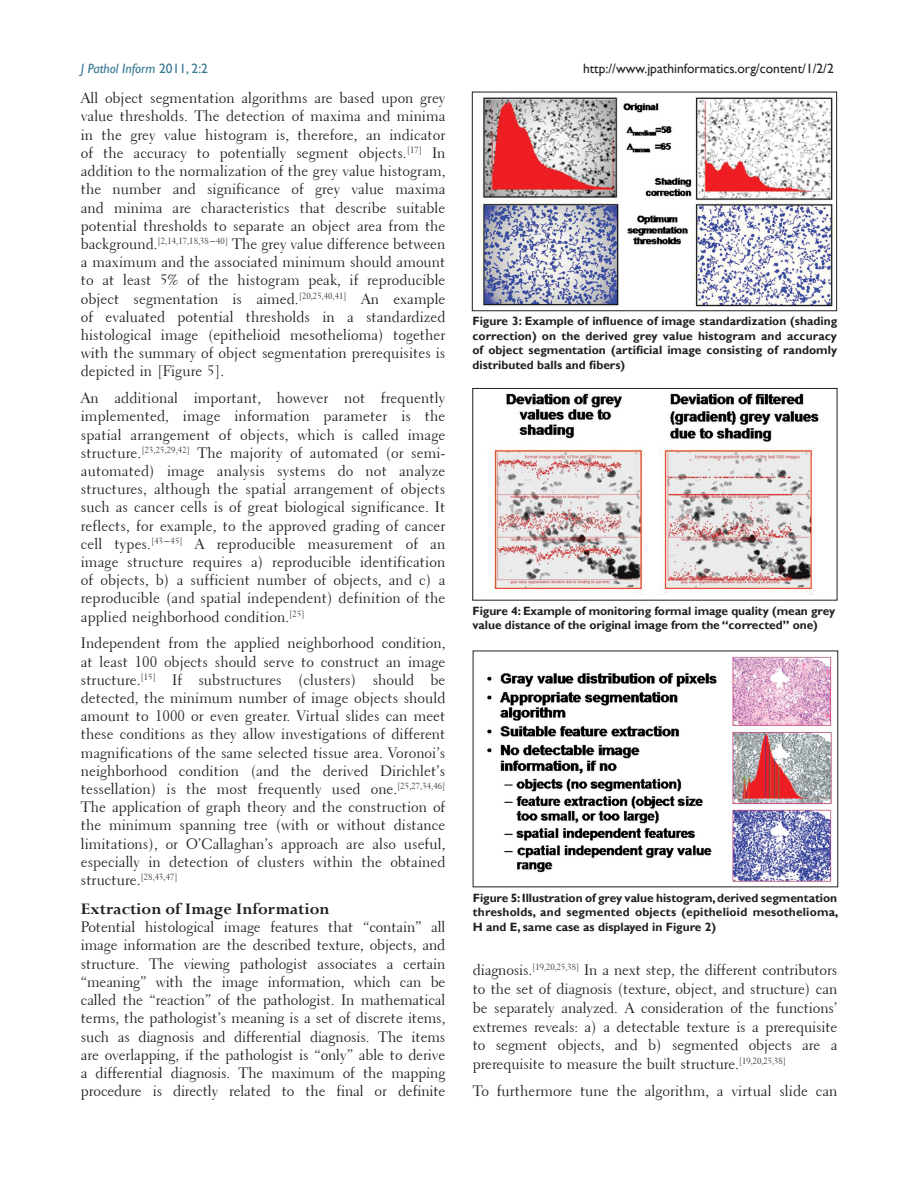
<style>
.page{position:relative;width:918px;height:1188px;background:#fff}
.page>*{position:absolute;margin:0;border:0;box-sizing:border-box;transform-origin:0 0}
.t1{font:700 18px "Perpetua";color:#231f20}
.TX{font:15px/18.1px "Transitional 521 BT Roman A";color:#231f20;text-align:justify}
.t2{font:13.5px "Gill Sans";color:#231f20}
.t3{font:italic 13.5px "Gill Sans";color:#33778f}
.FGC{font:700 12px/14.4px "Gill Sans";letter-spacing:-.005em;color:#231f20;text-align:justify}
.s1{font-style:normal}
</style>
<div class="page">
<img style="left:480px;top:97px;width:355px;height:210px">
<div style="left:472px;top:92px;width:365px;height:219px;border:1px solid #231f20"></div>
<img style="left:491px;top:393px;width:328px;height:202px">
<div style="left:473px;top:388px;width:364px;height:212px;border:1px solid #231f20"></div>
<img style="left:487px;top:656px;width:345px;height:226px">
<p class="t3" style="left:81px;top:61px;width:129px">J Pathol Inform <span class="s1">2011, 2:2</span></p>
<p class="t2" style="left:583px;top:61px;width:252px">http://www.jpathinformatics.org/content/1/2/2</p>
<p class="TX" style="left:81px;top:89px;width:366px">All object segmentation algorithms are based upon grey value thresholds. The detection of maxima and minima in the grey value histogram is, therefore, an indicator of the accuracy to potentially segment objects.<sup>[17]</sup> In addition to the normalization of the grey value histogram, the number and significance of grey value maxima and minima are characteristics that describe suitable potential thresholds to separate an object area from the background.<sup>[2,14,17,18,38−40]</sup> The grey value difference between a maximum and the associated minimum should amount to at least 5% of the histogram peak, if reproducible object segmentation is aimed.<sup>[20,25,40,41]</sup> An example of evaluated potential thresholds in a standardized histological image (epithelioid mesothelioma) together with the summary of object segmentation prerequisites is depicted in [Figure 5].</p>
<p class="TX" style="left:81px;top:389px;width:366px">An additional important, however not frequently implemented, image information parameter is the spatial arrangement of objects, which is called image structure.<sup>[23,25,29,42]</sup> The majority of automated (or semi&shy;automated) image analysis systems do not analyze structures, although the spatial arrangement of objects such as cancer cells is of great biological significance. It reflects, for example, to the approved grading of cancer cell types.<sup>[43−45]</sup> A reproducible measurement of an image structure requires a) reproducible identification of objects, b) a sufficient number of objects, and c) a reproducible (and spatial independent) definition of the applied neighborhood condition.<sup>[25]</sup></p>
<p class="TX" style="left:81px;top:634px;width:366px">Independent from the applied neighborhood condition, at least 100 objects should serve to construct an image structure.<sup>[15]</sup> If substructures (clusters) should be detected, the minimum number of image objects should amount to 1000 or even greater. Virtual slides can meet these conditions as they allow investigations of different magnifications of the same selected tissue area. Voronoi’s neighborhood condition (and the derived Dirichlet’s tessellation) is the most frequently used one.<sup>[25,27,34,46] </sup>The application of graph theory and the construction of the minimum spanning tree (with or without distance limitations), or O’Callaghan’s approach are also useful, especially in detection of clusters within the obtained structure.<sup>[28,43,47]</sup></p>
<h2 class="t1" style="left:81px;top:898px;width:250px">Extraction of Image Information</h2>
<p class="TX" style="left:81px;top:918px;width:366px">Potential histological image features that “contain” all image information are the described texture, objects, and structure. The viewing pathologist associates a certain “meaning” with the image information, which can be called the “reaction” of the pathologist. In mathematical terms, the pathologist’s meaning is a set of discrete items, such as diagnosis and differential diagnosis. The items are overlapping, if the pathologist is “only” able to derive a differential diagnosis. The maximum of the mapping procedure is directly related to the final or definite</p>
<p class="FGC" style="left:472px;top:315px;width:366px">Figure 3: Example of influence of image standardization (shading correction) on the derived grey value histogram and accuracy of object segmentation (artificial image consisting of randomly distributed balls and fibers)</p>
<p class="FGC" style="left:473px;top:604px;width:364px">Figure 4: Example of monitoring formal image quality (mean grey value distance of the original image from the “corrected” one)</p>
<p class="FGC" style="left:473px;top:891px;width:367px">Figure 5: Illustration of grey value histogram, derived segmentation thresholds, and segmented objects (epithelioid mesothelioma, H and E, same case as displayed in Figure 2)</p>
<p class="TX" style="left:473px;top:961px;width:366px;line-height:18.8px">diagnosis.<sup>[19,20,25,38]</sup> In a next step, the different contributors to the set of diagnosis (texture, object, and structure) can be separately analyzed. A consideration of the functions’ extremes reveals: a) a detectable texture is a prerequisite to segment objects, and b) segmented objects are a prerequisite to measure the built structure.<sup>[19,20,25,38]</sup></p>
<p class="TX" style="left:473px;top:1082px;width:366px">To furthermore tune the algorithm, a virtual slide can</p>
</div>
